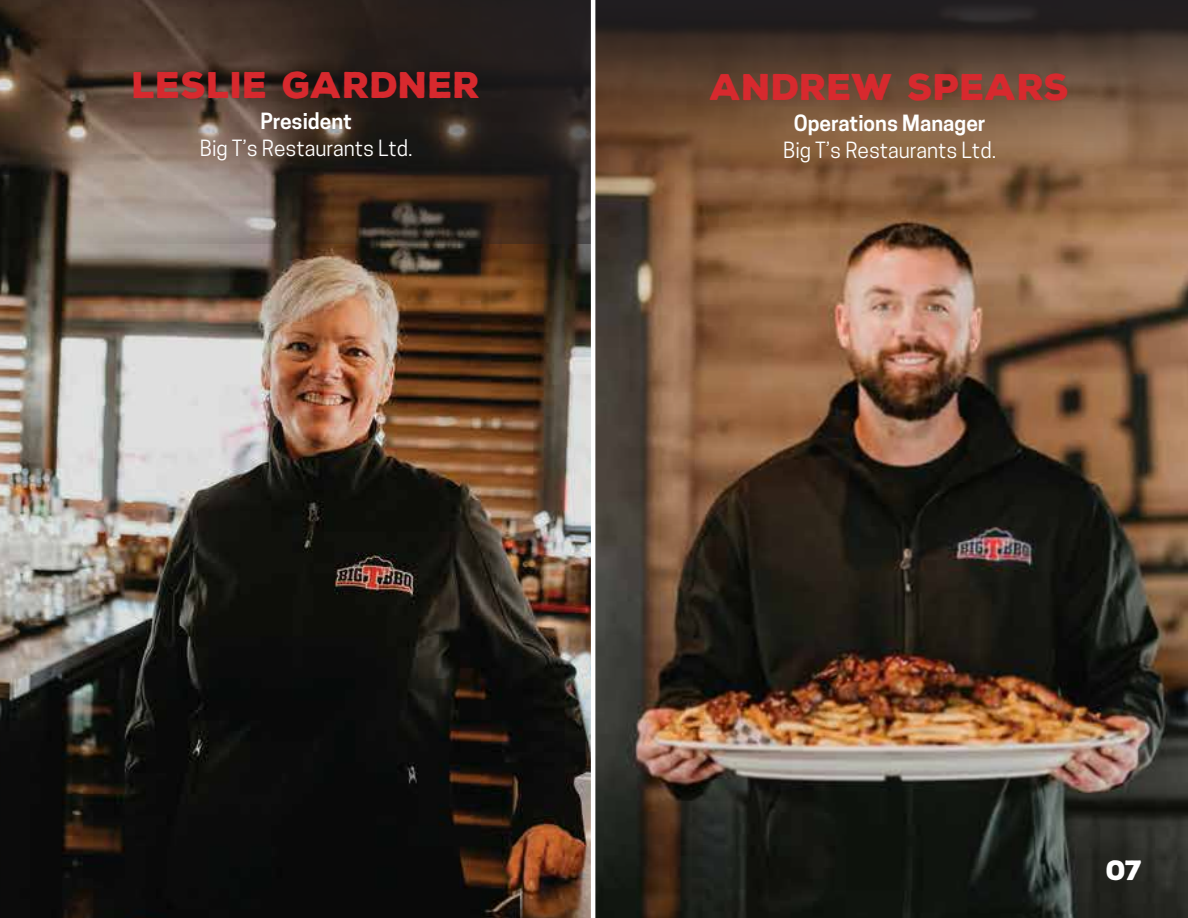
<style>
.page{position:relative;width:1188px;height:918px;background:#fff}
.page>*{position:absolute;margin:0;border:0;box-sizing:border-box;transform-origin:0 0}
.t1{font:900 36px "Nexa Rust Sans";color:#d7292e}
.t2{font:900 27px "Nexa Rust Sans";color:#fff}
.t3{font:21px "Cooper Hewitt";color:#fff}
.t4{font:600 21px "Cooper Hewitt";color:#fff}
</style>
<div class="page">
<img style="left:0;top:243px;width:1188px;height:675px">
<svg style="left:0;top:0;width:591px;height:243px;background:#473b33"></svg>
<svg style="left:595px;top:0;width:593px;height:243px;background:#6a4d37"></svg>
<hr style="left:591px;top:0;width:4px;height:918px;background:#fff">
<h1 class="t1" style="left:132px;top:60px;width:350px">LESLIE GARDNER</h1>
<p class="t4" style="left:261px;top:109px;width:93px">President</p>
<p class="t3" style="left:200px;top:136px;width:215px">Big T’s Restaurants Ltd.</p>
<h1 class="t1" style="left:710px;top:63px;width:361px">ANDREW SPEARS</h1>
<p class="t4" style="left:794px;top:111px;width:193px">Operations Manager</p>
<p class="t3" style="left:783px;top:138px;width:215px">Big T’s Restaurants Ltd.</p>
<p class="t2" style="left:1106px;top:852px;width:38px">07</p>
</div>
